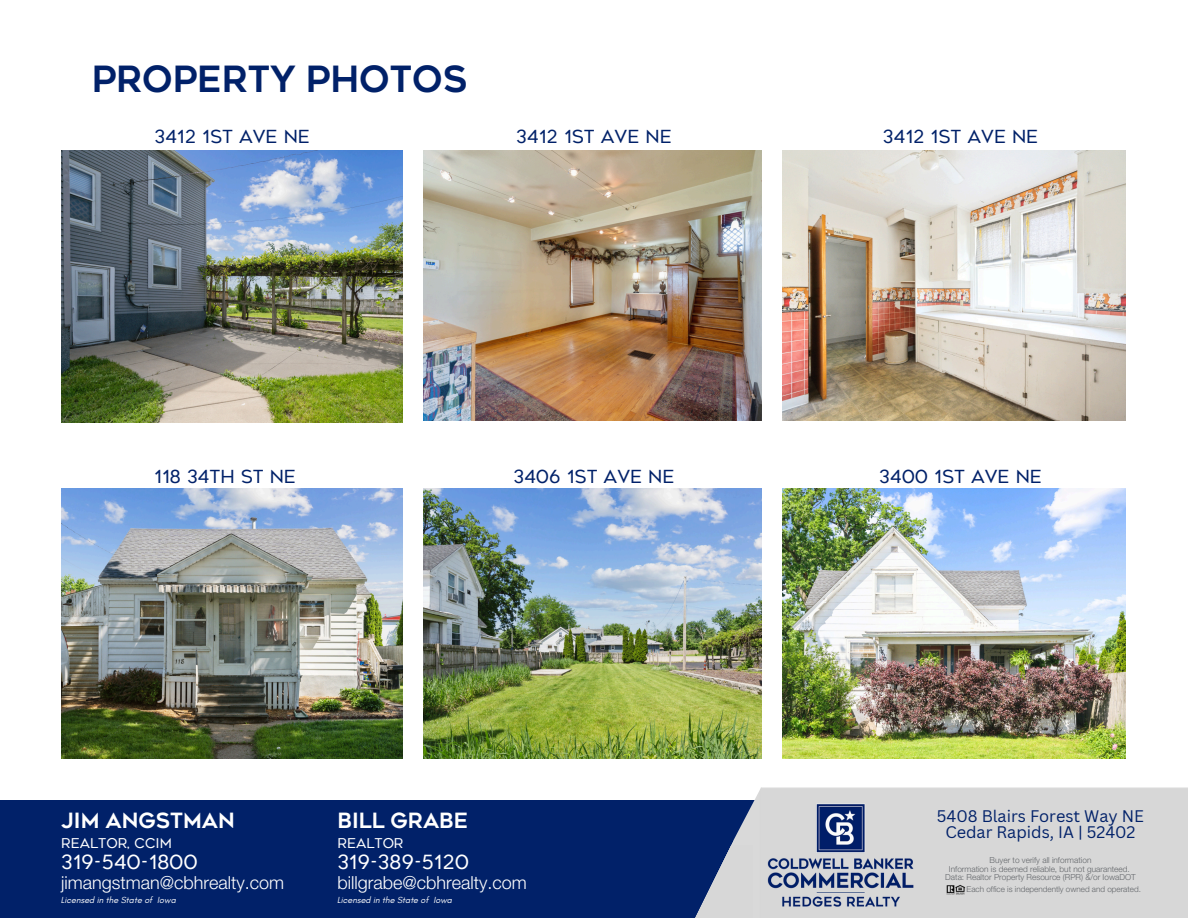
<style>
.page{position:relative;width:1188px;height:918px;background:#fff}
.page>*{position:absolute;margin:0;border:0;box-sizing:border-box;transform-origin:0 0}
.t1{font:700 36.15px "Geometos Neue";color:#012169}
.t2{font:700 21px "Geometos Neue";color:#fff}
.t3{font:19.5px "Geometos Neue";color:#fff}
.t4{font:18px "Geometos Neue";color:#012169}
.t5{font:300 18px "Helvetica Neue LT Std";color:#fff}
.t6{font:16.35px "Canva Sans";color:#012169}
.t7{font:13.5px "Geometos Neue";color:#fff}
.t8{font:italic 9px "Glacial Indifference";color:#fff}
.t9{font:300 8.25px "Helvetica Neue LT Std";color:#63666a}
.t10{font:300 8.1px "Helvetica Neue LT Std";color:#63666a}
</style>
<div class="page">
<img style="left:782px;top:489px;width:344px;height:270px">
<img style="left:424px;top:489px;width:337px;height:270px">
<img style="left:62px;top:489px;width:341px;height:270px">
<div style="left:0;top:800px;width:830px;height:118px;background:#012169"></div>
<img style="left:830px;top:787px;width:358px;height:131px">
<svg style="left:945px;top:884px;width:22px;height:13px"></svg>
<svg style="left:695px;top:787px;width:135px;height:131px"></svg>
<img style="left:782px;top:151px;width:344px;height:270px">
<img style="left:424px;top:151px;width:337px;height:270px">
<img style="left:62px;top:151px;width:341px;height:272px">
<h2 class="t1" style="left:92px;top:59px;width:377px">PROPERTY PHOTOS</h2>
<h2 class="t4" style="left:154px;top:127px;width:157px">3412 1ST AVE NE</h2>
<h5 class="t4" style="left:516px;top:127px;width:157px">3412 1ST AVE NE</h5>
<p class="t4" style="left:883px;top:127px;width:157px">3412 1ST AVE NE</p>
<h4 class="t4" style="left:154px;top:466px;width:143px">118 34TH ST NE</h4>
<p class="t4" style="left:513px;top:466px;width:163px">3406 1ST AVE NE</p>
<h3 class="t4" style="left:879px;top:466px;width:164px">3400 1ST AVE NE</h3>
<h4 class="t2" style="left:61px;top:808px;width:175px">JIM ANGSTMAN</h4>
<h6 class="t7" style="left:61px;top:835px;width:112px">REALTOR, CCIM</h6>
<h5 class="t3" style="left:61px;top:851px;width:138px">319-540-1800</h5>
<h3 class="t5" style="left:61px;top:876px;width:225px">jimangstman@cbhrealty.com</h3>
<p class="t2" style="left:337px;top:808px;width:132px">BILL GRABE</p>
<p class="t7" style="left:337px;top:835px;width:68px">REALTOR</p>
<p class="t3" style="left:337px;top:851px;width:133px">319-389-5120</p>
<p class="t5" style="left:337px;top:876px;width:191px">billgrabe@cbhrealty.com</p>
<h4 class="t8" style="left:61px;top:895px;width:116px">Licensed in the State of Iowa</h4>
<p class="t8" style="left:337px;top:895px;width:116px">Licensed in the State of Iowa</p>
<p class="t6" style="left:937px;top:804px;width:209px">5408 Blairs Forest Way NE</p>
<h6 class="t6" style="left:945px;top:821px;width:192px">Cedar Rapids, IA | 52402</h6>
<h6 class="t9" style="left:990px;top:857px;width:103px">Buyer to verify all information</h6>
<p class="t9" style="left:945px;top:874px;width:192px">Data: Realtor Property Resource (RPR) &amp;/or IowaDOT</p>
<p class="t9" style="left:949px;top:866px;width:182px">Information is deemed reliable, but not guaranteed.</p>
<h6 class="t10" style="left:967px;top:886px;width:176px">Each office is independently owned and operated.</h6>
</div>
